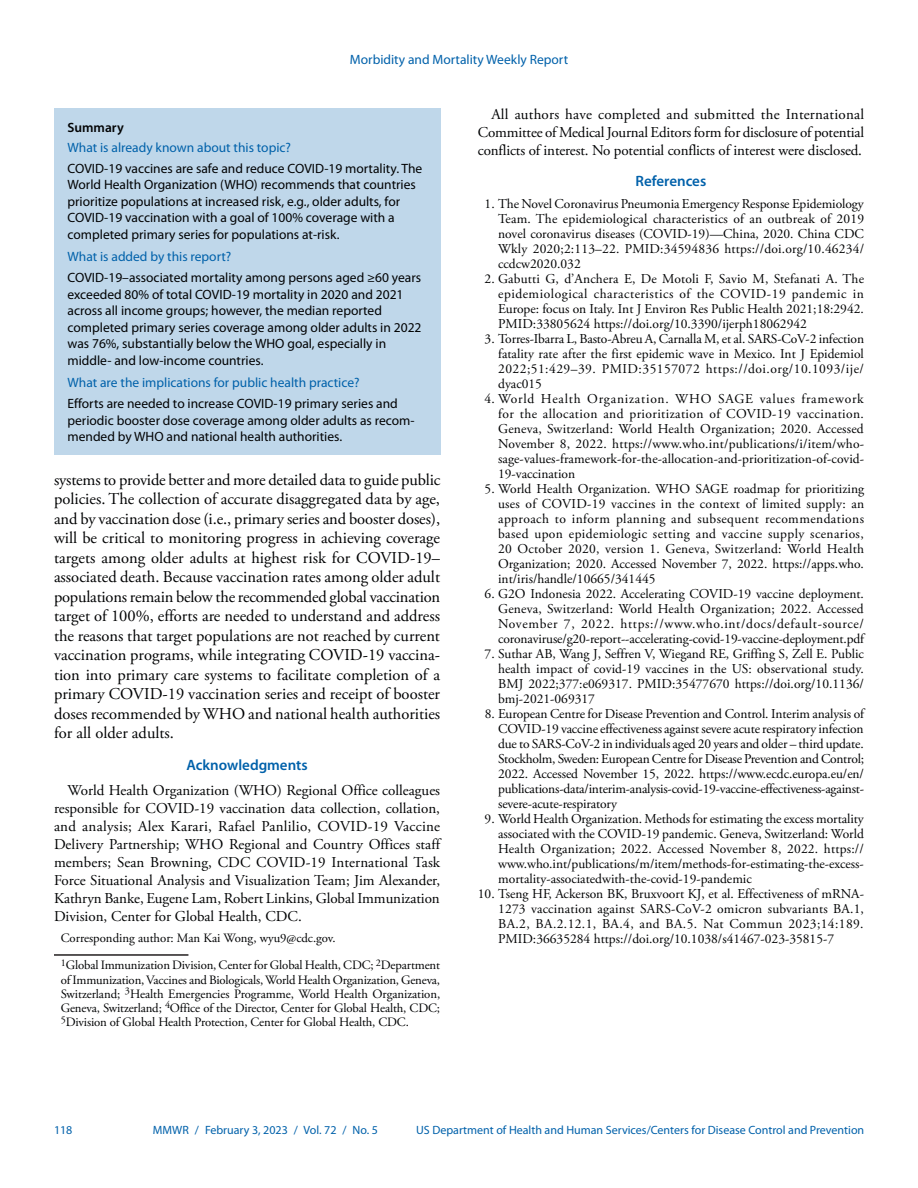
<style>
.page{position:relative;width:918px;height:1188px;background:#fff}
.page>*{position:absolute;margin:0;border:0;box-sizing:border-box;transform-origin:0 0}
.Paragraph{font:16.5px/19.5px "Adobe Garamond Pro";color:#010203;text-align:justify}
.Acknowledgment{font:15px/18px "Adobe Garamond Pro";color:#010203;text-align:justify}
.Conflict_of_Interest{font:15px/18px "Adobe Garamond Pro";letter-spacing:-.01em;color:#010203;text-align:justify}
.Acknowledgment_Head{font:600 15px "Myriad Pro";color:#0061aa}
.Ref_Title{font:600 15px "Myriad Pro";color:#0061aa}
.Reference_10{font:13.5px/15px "Adobe Garamond Pro";color:#010203;text-align:justify}
.Summary_Box_Text{font:13.5px/16.5px "Myriad Pro";color:#010203}
.Summary_Box_Heading{font:13.5px "Myriad Pro";color:#0061aa}
.Summary_Box_Ttile{font:600 13.5px "Myriad Pro";color:#010203}
.Author_Affiliations{font:12.75px/14.2px "Adobe Garamond Pro";letter-spacing:-.01em;color:#010203;text-align:justify}
.Corresponding_Author{font:12.75px "Adobe Garamond Pro";color:#010203}
.t1{font:12px "Myriad Pro";color:#0061aa}
</style>
<div class="page">
<div style="left:54px;top:108px;width:386px;height:347px;background:#bfd7ea"></div>
<hr style="left:54px;top:954px;width:134px;height:2px;background:#231f20">
<p class="Summary_Box_Heading" style="left:350px;top:52px;width:220px">Morbidity and Mortality Weekly Report</p>
<h1 class="Summary_Box_Ttile" style="left:68px;top:120px;width:58px">Summary</h1>
<h1 class="Summary_Box_Heading" style="left:68px;top:140px;width:225px">What is already known about this topic?</h1>
<p class="Summary_Box_Text" style="left:68px;top:160px;width:356px">COVID-19 vaccines are safe and reduce COVID-19 mortality. The World Health Organization (WHO) recommends that countries prioritize populations at increased risk, e.g., older adults, for COVID-19 vaccination with a goal of 100% coverage with a completed primary series for populations at-risk.</p>
<h1 class="Summary_Box_Heading" style="left:68px;top:249px;width:165px">What is added by this report?</h1>
<p class="Summary_Box_Text" style="left:68px;top:270px;width:356px">COVID-19–associated mortality among persons aged ≥60 years exceeded 80% of total COVID-19 mortality in 2020 and 2021 across all income groups; however, the median reported completed primary series coverage among older adults in 2022 was 76%, substantially below the WHO goal, especially in middle- and low-income countries.</p>
<h1 class="Summary_Box_Heading" style="left:68px;top:375px;width:294px">What are the implications for public health practice?</h1>
<p class="Summary_Box_Text" style="left:68px;top:396px;width:349px">Efforts are needed to increase COVID-19 primary series and periodic booster dose coverage among older adults as recom&shy;mended by WHO and national health authorities.</p>
<p class="Paragraph" style="left:54px;top:470px;width:388px">systems to provide better and more detailed data to guide public policies. The collection of accurate disaggregated data by age, and by vaccination dose (i.e., primary series and booster doses), will be critical to monitoring progress in achieving coverage targets among older adults at highest risk for COVID-19– associated death. Because vaccination rates among older adult populations remain below the recommended global vaccination target of 100%, efforts are needed to understand and address the reasons that target populations are not reached by current vaccination programs, while integrating COVID-19 vaccina&shy;tion into primary care systems to facilitate completion of a primary COVID-19 vaccination series and receipt of booster doses recommended by WHO and national health authorities for all older adults.</p>
<h1 class="Acknowledgment_Head" style="left:186px;top:757px;width:123px">Acknowledgments</h1>
<p class="Acknowledgment" style="left:54px;top:781px;width:388px;text-indent:14px">World Health Organization (WHO) Regional Office colleagues responsible for COVID-19 vaccination data collection, collation, and analysis; Alex Karari, Rafael Panlilio, COVID-19 Vaccine Delivery Partnership; WHO Regional and Country Offices staff members; Sean Browning, CDC COVID-19 International Task Force Situational Analysis and Visualization Team; Jim Alexander, Kathryn Banke, Eugene Lam, Robert Linkins, Global Immunization Division, Center for Global Health, CDC.</p>
<p class="Corresponding_Author" style="left:61px;top:930px;width:276px">Corresponding author: Man Kai Wong, wyu9@cdc.gov.</p>
<p class="Author_Affiliations" style="left:61px;top:959px;width:381px"><sup>1</sup>Global Immunization Division, Center for Global Health, CDC; <sup>2</sup>Department of Immunization, Vaccines and Biologicals, World Health Organization, Geneva, Switzerland; <sup>3</sup>Health Emergencies Programme, World Health Organization, Geneva, Switzerland; <sup>4</sup>Office of the Director, Center for Global Health, CDC; <sup>5</sup>Division of Global Health Protection, Center for Global Health, CDC.</p>
<p class="Conflict_of_Interest" style="left:478px;top:106px;width:388px;text-indent:14px">All authors have completed and submitted the International Committee of Medical Journal Editors form for disclosure of potential conflicts of interest. No potential conflicts of interest were disclosed.</p>
<h1 class="Ref_Title" style="left:636px;top:173px;width:72px">References</h1>
<p class="Reference_10" style="left:498px;top:197px;width:368px;text-indent:-14px">1. The Novel Coronavirus Pneumonia Emergency Response Epidemiology Team. The epidemiological characteristics of an outbreak of 2019 novel coronavirus diseases (COVID-19)—China, 2020. China CDC Wkly 2020;2:113–22. PMID:34594836 https://doi.org/10.46234/ ccdcw2020.032</p>
<p class="Reference_10" style="left:498px;top:272px;width:367px;text-indent:-14px">2. Gabutti G, d’Anchera E, De Motoli F, Savio M, Stefanati A. The epidemiological characteristics of the COVID-19 pandemic in Europe: focus on Italy. Int J Environ Res Public Health 2021;18:2942.<br>PMID:33805624 https://doi.org/10.3390/ijerph18062942</p>
<p class="Reference_10" style="left:498px;top:332px;width:367px;text-indent:-14px">3. Torres-Ibarra L, Basto-Abreu A, Carnalla M, et al. SARS-CoV-2 infection fatality rate after the first epidemic wave in Mexico. Int J Epidemiol 2022;51:429–39. PMID:35157072 https://doi.org/10.1093/ije/ dyac015</p>
<p class="Reference_10" style="left:498px;top:392px;width:368px;text-indent:-14px">4. World Health Organization. WHO SAGE values framework for the allocation and prioritization of COVID-19 vaccination.<br>Geneva, Switzerland: World Health Organization; 2020. Accessed November 8, 2022. https://www.who.int/publications/i/item/who&shy;sage-values-framework-for-the-allocation-and-prioritization-of-covid-19-vaccination</p>
<p class="Reference_10" style="left:498px;top:482px;width:368px;text-indent:-14px">5. World Health Organization. WHO SAGE roadmap for prioritizing uses of COVID-19 vaccines in the context of limited supply: an approach to inform planning and subsequent recommendations based upon epidemiologic setting and vaccine supply scenarios, 20 October 2020, version 1. Geneva, Switzerland: World Health Organization; 2020. Accessed November 7, 2022. https://apps.who. int/iris/handle/10665/341445</p>
<p class="Reference_10" style="left:498px;top:587px;width:367px;text-indent:-14px">6. G2O Indonesia 2022. Accelerating COVID-19 vaccine deployment.<br>Geneva, Switzerland: World Health Organization; 2022. Accessed November 7, 2022. https://www.who.int/docs/default-source/ coronaviruse/g20-report--accelerating-covid-19-vaccine-deployment.pdf</p>
<p class="Reference_10" style="left:498px;top:647px;width:367px;text-indent:-14px">7. Suthar AB, Wang J, Seffren V, Wiegand RE, Griffing S, Zell E. Public health impact of covid-19 vaccines in the US: observational study.<br>BMJ 2022;377:e069317. PMID:35477670 https://doi.org/10.1136/ bmj-2021-069317</p>
<p class="Reference_10" style="left:498px;top:707px;width:368px;text-indent:-13px">8. European Centre for Disease Prevention and Control. Interim analysis of COVID-19 vaccine effectiveness against severe acute respiratory infection due to SARS-CoV-2 in individuals aged 20 years and older – third update.<br>Stockholm, Sweden: European Centre for Disease Prevention and Control; 2022. Accessed November 15, 2022. https://www.ecdc.europa.eu/en/ publications-data/interim-analysis-covid-19-vaccine-effectiveness-against&shy;severe-acute-respiratory</p>
<p class="Reference_10" style="left:498px;top:812px;width:367px;text-indent:-14px">9. World Health Organization. Methods for estimating the excess mortality associated with the COVID-19 pandemic. Geneva, Switzerland: World Health Organization; 2022. Accessed November 8, 2022. https:// www.who.int/publications/m/item/methods-for-estimating-the-excess&shy;mortality-associatedwith-the-covid-19-pandemic</p>
<p class="Reference_10" style="left:498px;top:887px;width:367px;text-indent:-20px">10. Tseng HF, Ackerson BK, Bruxvoort KJ, et al. Effectiveness of mRNA-1273 vaccination against SARS-CoV-2 omicron subvariants BA.1, BA.2, BA.2.12.1, BA.4, and BA.5. Nat Commun 2023;14:189.<br>PMID:36635284 https://doi.org/10.1038/s41467-023-35815-7</p>
<p class="t1" style="left:54px;top:1123px;width:20px">118</p>
<p class="t1" style="left:153px;top:1123px;width:226px">MMWR / February 3, 2023 / Vol. 72 / No. 5</p>
<p class="t1" style="left:416px;top:1123px;width:450px">US Department of Health and Human Services/Centers for Disease Control and Prevention</p>
</div>
